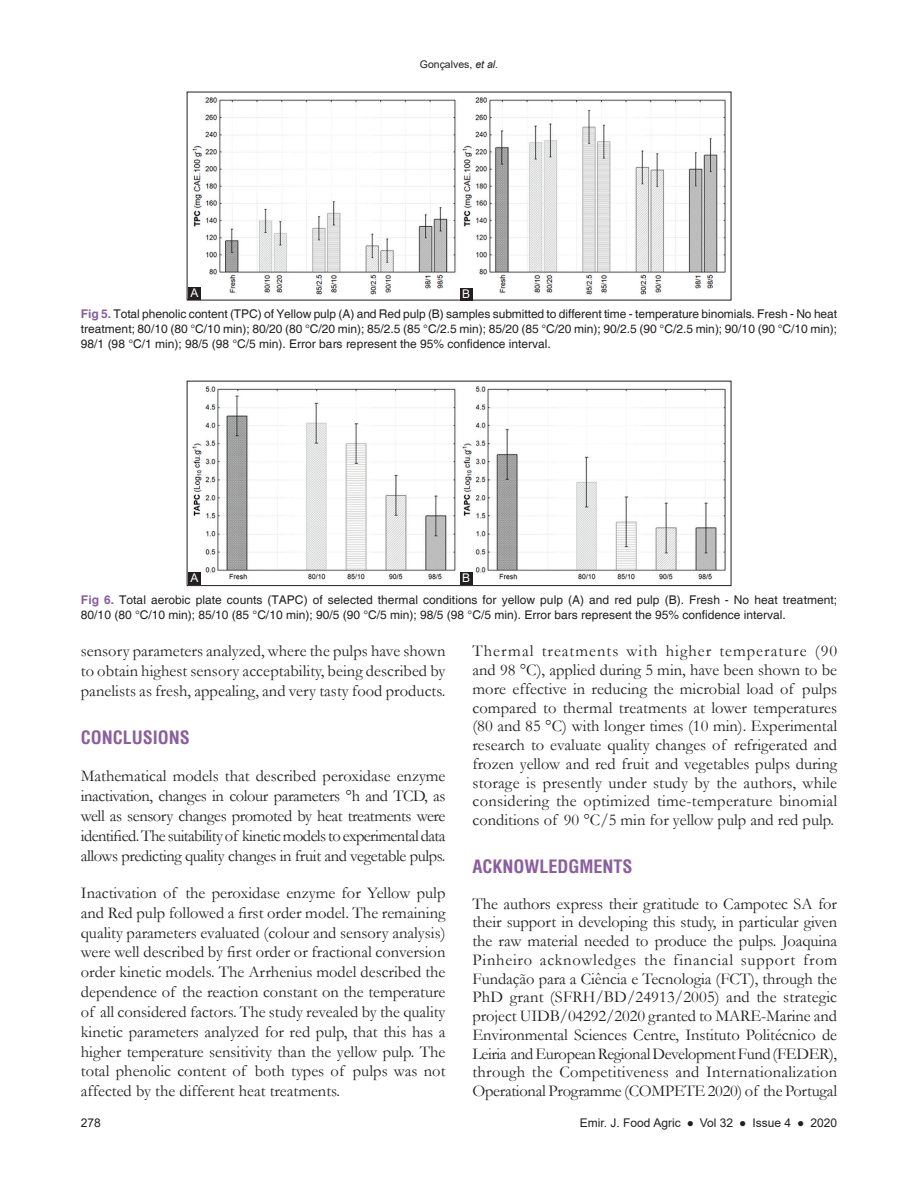
<style>
.page{position:relative;width:918px;height:1188px;background:#fff}
.page>*{position:absolute;margin:0;border:0;box-sizing:border-box;transform-origin:0 0}
.t1{font:700 condensed 18px "Helvetica";color:#8a5f9d}
.TX{font:16.5px/18.8px "Garamond";color:#231f20;text-align:justify}
.FGC{font:12px/15px "Helvetica";color:#231f20;text-align:justify}
.t2{font:12px "Arial";color:#231f20}
.LABEL{font:12px "Arial";color:#fff}
.t3{font:10.5px "Arial";color:#231f20}
.s1{font-style:italic}
.s2{font-weight:700;color:#8a5f9d}
</style>
<div class="page">
<img style="left:192px;top:97px;width:534px;height:201px">
<div style="left:188px;top:287px;width:13px;height:13px;background:#231f20"></div>
<div style="left:460px;top:288px;width:12px;height:13px;background:#231f20"></div>
<img style="left:192px;top:386px;width:534px;height:198px">
<div style="left:187px;top:381px;width:544px;height:205px;border:1px solid #231f20"></div>
<div style="left:188px;top:572px;width:13px;height:13px;background:#231f20"></div>
<div style="left:460px;top:572px;width:12px;height:13px;background:#231f20"></div>
<p class="t3" style="left:420px;top:57px;width:80px">Gonçalves, <span class="s1">et al</span>.</p>
<p class="LABEL" style="left:190px;top:284px;width:10px">A</p>
<p class="LABEL" style="left:462px;top:285px;width:10px">B</p>
<p class="FGC" style="left:81px;top:307px;width:758px"><span class="s2">Fig 5.</span> Total phenolic content (TPC) of Yellow pulp (A) and Red pulp (B) samples submitted to different time - temperature binomials. Fresh - No heat treatment; 80/10 (80 °C/10 min); 80/20 (80 °C/20 min); 85/2.5 (85 °C/2.5 min); 85/20 (85 °C/20 min); 90/2.5 (90 °C/2.5 min); 90/10 (90 °C/10 min); 98/1 (98 °C/1 min); 98/5 (98 °C/5 min). Error bars represent the 95% confidence interval.</p>
<p class="LABEL" style="left:190px;top:570px;width:10px">A</p>
<p class="LABEL" style="left:462px;top:570px;width:10px">B</p>
<p class="FGC" style="left:81px;top:592px;width:758px"><span class="s2">Fig 6.</span> Total aerobic plate counts (TAPC) of selected thermal conditions for yellow pulp (A) and red pulp (B). Fresh - No heat treatment;<br>80/10 (80 °C/10 min); 85/10 (85 °C/10 min); 90/5 (90 °C/5 min); 98/5 (98 °C/5 min). Error bars represent the 95% confidence interval.</p>
<p class="TX" style="left:81px;top:641px;width:366px;line-height:19.8px">sensory parameters analyzed, where the pulps have shown to obtain highest sensory acceptability, being described by panelists as fresh, appealing, and very tasty food products.</p>
<h1 class="t1" style="left:81px;top:726px;width:111px">CONCLUSIONS</h1>
<p class="TX" style="left:81px;top:766px;width:366px;line-height:19.8px">Mathematical models that described peroxidase enzyme inactivation, changes in colour parameters °h and TCD, as well as sensory changes promoted by heat treatments were identified. The suitability of kinetic models to experimental data allows predicting quality changes in fruit and vegetable pulps.</p>
<p class="TX" style="left:81px;top:882px;width:366px;line-height:19.8px">Inactivation of the peroxidase enzyme for Yellow pulp and Red pulp followed a first order model. The remaining quality parameters evaluated (colour and sensory analysis) were well described by first order or fractional conversion order kinetic models. The Arrhenius model described the dependence of the reaction constant on the temperature of all considered factors. The study revealed by the quality kinetic parameters analyzed for red pulp, that this has a higher temperature sensitivity than the yellow pulp. The total phenolic content of both types of pulps was not affected by the different heat treatments.</p>
<p class="TX" style="left:472px;top:641px;width:366px">Thermal treatments with higher temperature (90 and 98 °C), applied during 5 min, have been shown to be more effective in reducing the microbial load of pulps compared to thermal treatments at lower temperatures (80 and 85 °C) with longer times (10 min). Experimental research to evaluate quality changes of refrigerated and frozen yellow and red fruit and vegetables pulps during storage is presently under study by the authors, while considering the optimized time-temperature binomial conditions of 90 °C/5 min for yellow pulp and red pulp.</p>
<h1 class="t1" style="left:472px;top:854px;width:162px">ACKNOWLEDGMENTS</h1>
<p class="TX" style="left:472px;top:894px;width:366px">The authors express their gratitude to Campotec SA for their support in developing this study, in particular given the raw material needed to produce the pulps. Joaquina Pinheiro acknowledges the financial support from Fundação para a Ciência e Tecnologia (FCT), through the PhD grant (SFRH/BD/24913/2005) and the strategic project UIDB/04292/2020 granted to MARE-Marine and Environmental Sciences Centre, Instituto Politécnico de Leiria and European Regional Development Fund (FEDER), through the Competitiveness and Internationalization Operational Programme (COMPETE 2020) of the Portugal</p>
<p class="t2" style="left:81px;top:1115px;width:22px">278</p>
<p class="t2" style="left:580px;top:1115px;width:259px">Emir. J. Food Agric ● Vol 32 ● Issue 4 ● 2020</p>
</div>
